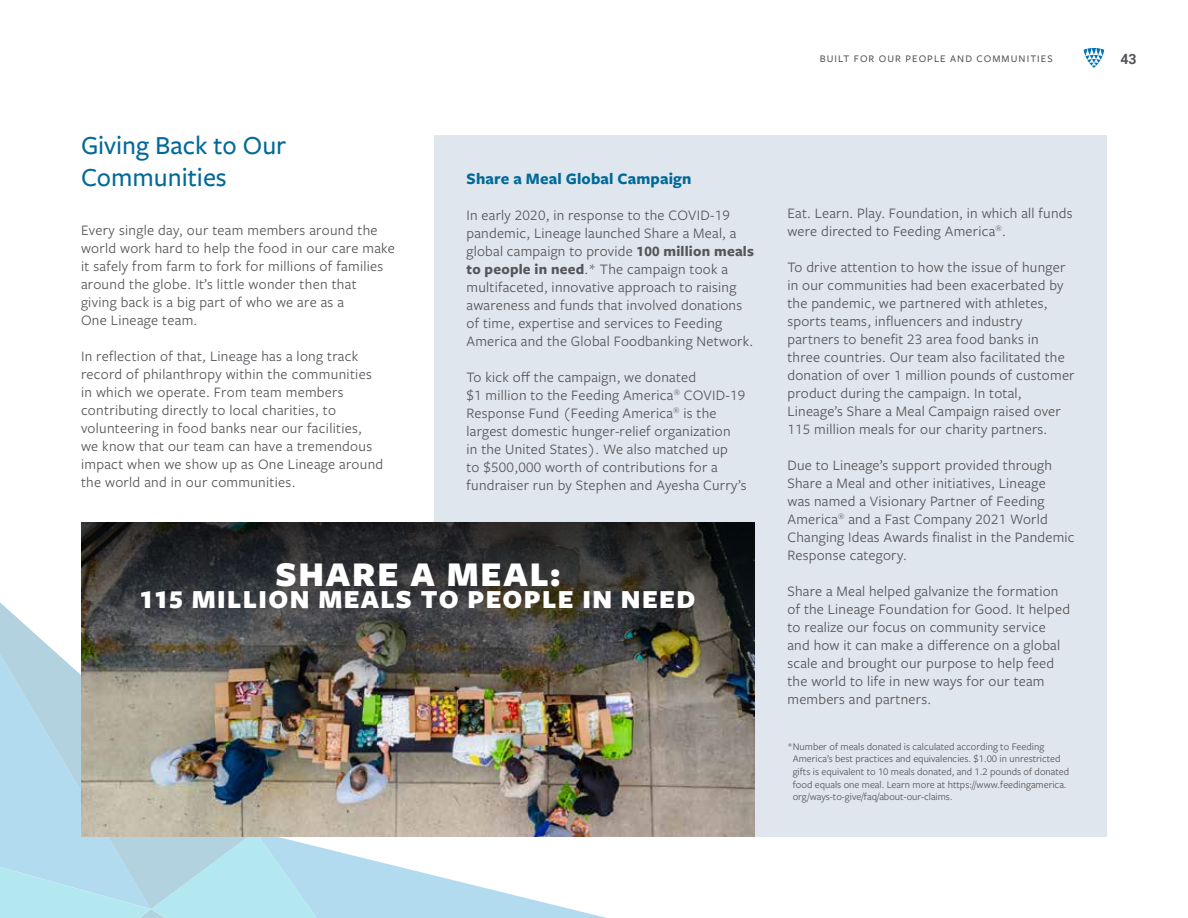
<style>
.page{position:relative;width:1188px;height:918px;background:#fff}
.page>*{position:absolute;margin:0;border:0;box-sizing:border-box;transform-origin:0 0}
.t1{font:900 36px "Freight Sans Pro";letter-spacing:.05em;color:#fff}
.t2{font:900 27px "Freight Sans Pro";letter-spacing:.05em;color:#fff}
.t3{font:500 27px/32.4px "Freight Sans Pro";color:#006998}
.t4{font:700 16.5px "Freight Sans Pro";letter-spacing:.01em;color:#006998}
.t5{font:15px/18px "Freight Sans Pro";letter-spacing:.015em;color:#545559}
.t6{font:700 14.1px "Roboto";color:#545559}
.t7{font:10.5px/12.6px "Freight Sans Pro";color:#545559}
.t8{font:500 10.5px "Freight Sans Pro";letter-spacing:.1em;color:#545559}
.s1{font-weight:700}
</style>
<div class="page">
<svg style="left:1084px;top:48px;width:20px;height:20px"></svg>
<div style="left:434px;top:135px;width:673px;height:702px;background:#e0e6ed"></div>
<svg style="left:0;top:602px;width:81px;height:207px"></svg>
<svg style="left:0;top:809px;width:607px;height:109px"></svg>
<img style="left:81px;top:523px;width:673px;height:314px">
<h2 class="t3" style="left:81px;top:128px;width:207px">Giving Back to Our<br>Communities</h2>
<p class="t5" style="left:81px;top:221px;width:316px">Every single day, our team members around the world work hard to help the food in our care make it safely from farm to fork for millions of families around the globe. It’s little wonder then that giving back is a big part of who we are as a<br>One Lineage team.</p>
<p class="t5" style="left:81px;top:347px;width:304px">In reflection of that, Lineage has a long track record of philanthropy within the communities in which we operate. From team members contributing directly to local charities, to volunteering in food banks near our facilities,<br>we know that our team can have a tremendous impact when we show up as One Lineage around the world and in our communities.</p>
<p class="t4" style="left:467px;top:167px;width:226px">Share a Meal Global Campaign</p>
<p class="t5" style="left:467px;top:206px;width:289px">In early 2020, in response to the COVID-19 pandemic, Lineage launched Share a Meal, a global campaign to provide <span class="s1">100 million meals to people in need</span>.* The campaign took a multifaceted, innovative approach to raising awareness and funds that involved donations of time, expertise and services to Feeding America and the Global Foodbanking Network.</p>
<p class="t5" style="left:467px;top:368px;width:281px">To kick off the campaign, we donated<br>$1 million to the Feeding America<sup>®</sup> COVID-19<br>Response Fund (Feeding America<sup>®</sup> is the largest domestic hunger-relief organization<br>in the United States). We also matched up<br>to $500,000 worth of contributions for a fundraiser run by Stephen and Ayesha Curry’s</p>
<h1 class="t1" style="left:275px;top:549px;width:286px">SHARE A MEAL:</h1>
<h2 class="t2" style="left:140px;top:581px;width:557px">115 MILLION MEALS TO PEOPLE IN NEED</h2>
<p class="t8" style="left:820px;top:51px;width:235px">BUILT FOR OUR PEOPLE AND COMMUNITIES</p>
<p class="t5" style="left:788px;top:203px;width:287px">Eat. Learn. Play. Foundation, in which all funds were directed to Feeding America<sup>®</sup>.</p>
<p class="t5" style="left:787px;top:257px;width:289px">To drive attention to how the issue of hunger in our communities had been exacerbated by the pandemic, we partnered with athletes, sports teams, influencers and industry partners to benefit 23 area food banks in three countries. Our team also facilitated the donation of over 1 million pounds of customer product during the campaign. In total, Lineage’s Share a Meal Campaign raised over 115 million meals for our charity partners.</p>
<p class="t5" style="left:787px;top:455px;width:289px">Due to Lineage’s support provided through Share a Meal and other initiatives, Lineage<br>was named a Visionary Partner of Feeding America<sup>®</sup> and a Fast Company 2021 World Changing Ideas Awards finalist in the Pandemic Response category.</p>
<p class="t5" style="left:787px;top:581px;width:284px">Share a Meal helped galvanize the formation of the Lineage Foundation for Good. It helped to realize our focus on community service and how it can make a difference on a global scale and brought our purpose to help feed the world to life in new ways for our team members and partners.</p>
<p class="t7" style="left:793px;top:740px;width:278px;text-indent:-5px">*Number of meals donated is calculated according to Feeding America’s best practices and equivalencies. $1.00 in unrestricted gifts is equivalent to 10 meals donated, and 1.2 pounds of donated food equals one meal. Learn more at https://www.feedingamerica. org/ways-to-give/faq/about-our-claims.</p>
<p class="t6" style="left:1120px;top:49px;width:18px">43</p>
</div>
